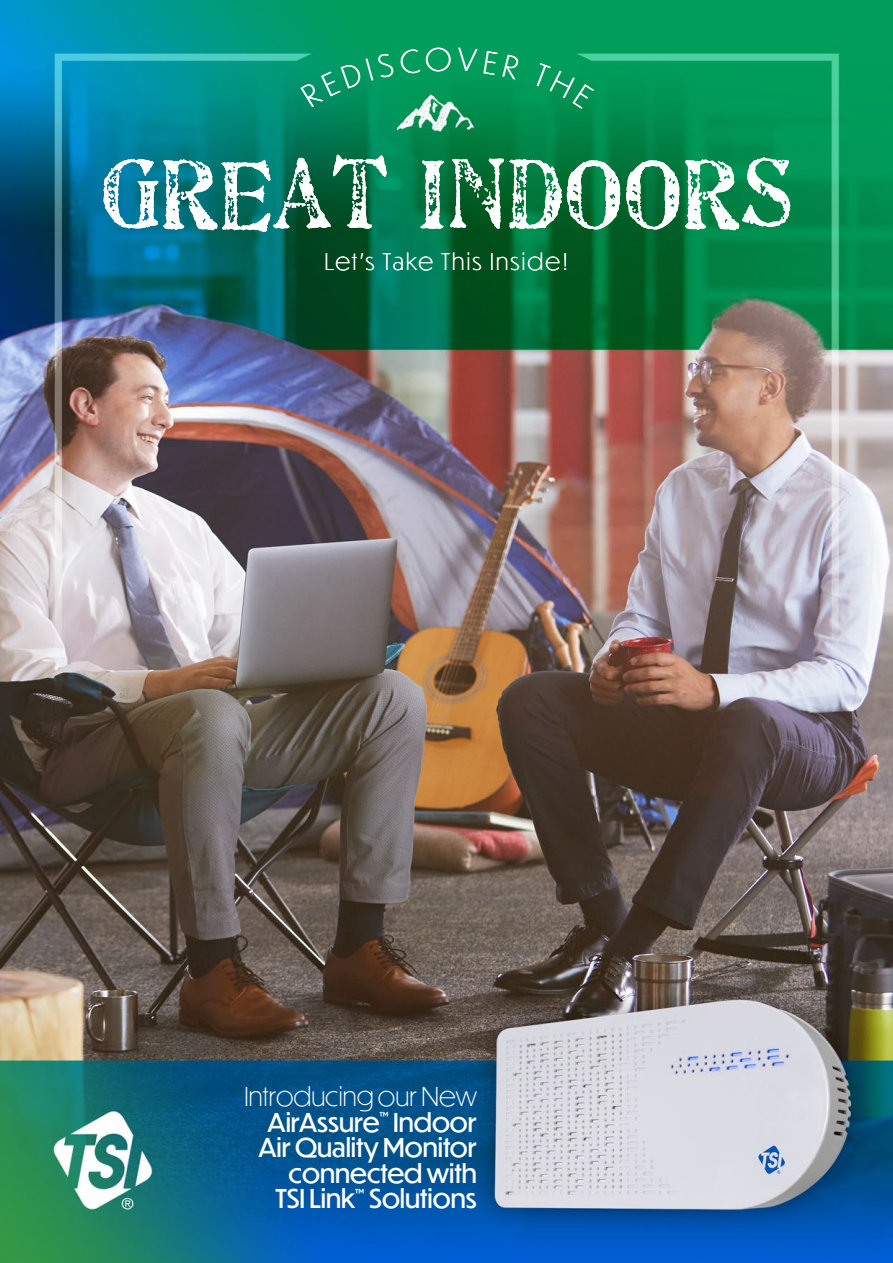
<style>
.page{position:relative;width:893px;height:1263px;background:#fff}
.page>*{position:absolute;margin:0;border:0;box-sizing:border-box;transform-origin:0 0}
.t1{font:500 99px "Artistamp";color:#fff}
.t2{font:25.5px/25.5px "Dunbar Tall";color:#fff;text-align:right}
.t3{font:300 22.5px "Dunbar Tall";letter-spacing:.1em;color:#fff}
.s1{font-weight:300}
</style>
<div class="page">
<img style="left:0;top:0;width:893px;height:1263px">
<svg style="left:301px;top:53px;width:93px;height:55px;background:#009662"></svg>
<svg style="left:400px;top:49px;width:20px;height:25px"></svg>
<svg style="left:426px;top:47px;width:25px;height:25px"></svg>
<svg style="left:457px;top:48px;width:21px;height:24px"></svg>
<svg style="left:484px;top:51px;width:37px;height:28px"></svg>
<svg style="left:533px;top:63px;width:61px;height:46px;background:#009756"></svg>
<h1 class="t1" style="left:100px;top:141px;width:694px">GREAT INDOORS</h1>
<p class="t3" style="left:325px;top:245px;width:245px">Let’s Take This Inside!</p>
<p class="t2" style="left:244px;top:1083px;width:234px"><span class="s1">Introducing our New<br></span>AirAssure<sup>™</sup> Indoor<br>Air Quality Monitor connected with<br>TSI Link<sup>™</sup> Solutions</p>
</div>
